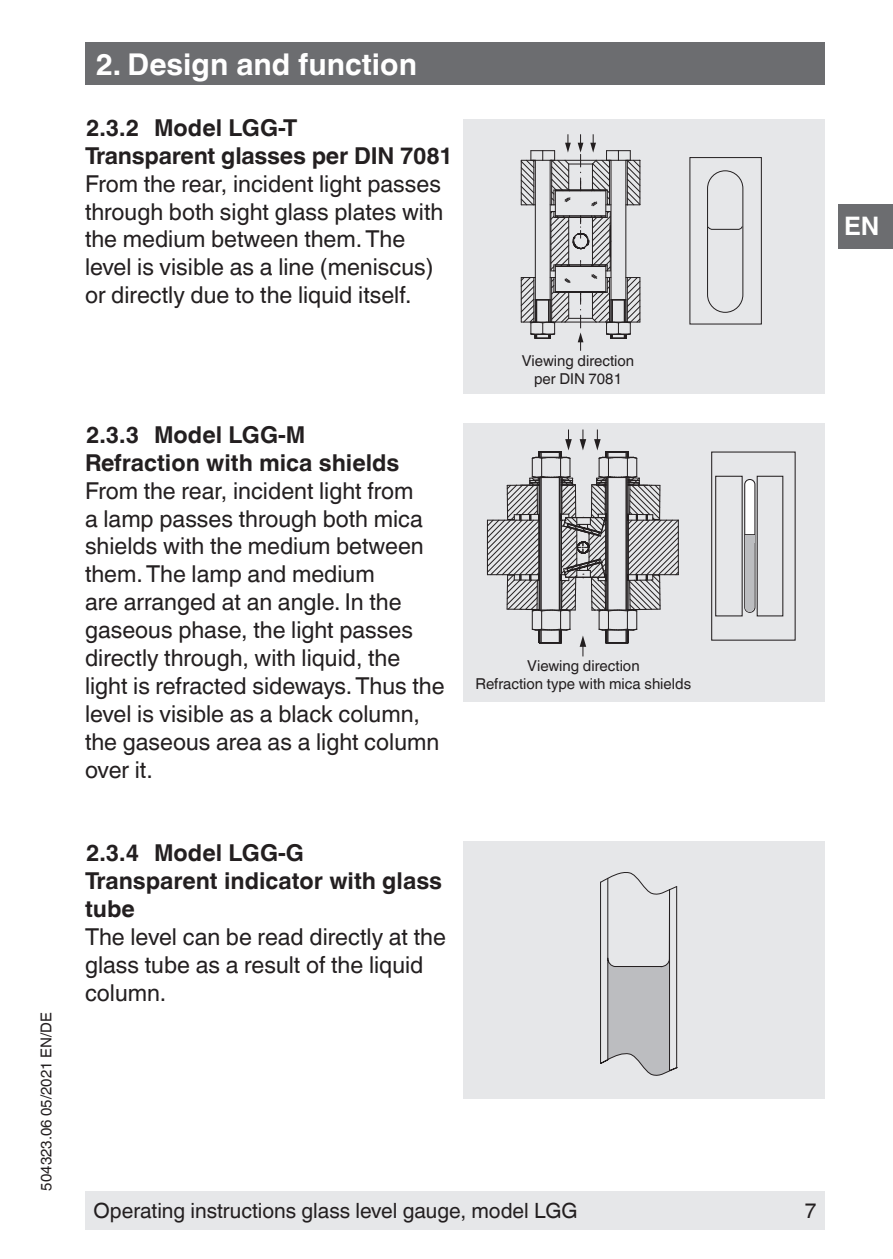
<style>
.page{position:relative;width:893px;height:1259px;background:#fff}
.page>*{position:absolute;margin:0;border:0;box-sizing:border-box;transform-origin:0 0}
.t1{font:700 30px "Helvetica World";color:#fff}
.t2{font:700 25.5px "Helvetica World";color:#fff}
.t3{font:23.4px/27.9px "Helvetica World";color:#231f20}
.t4{font:700 23.4px/27.9px "Helvetica World";color:#231f20}
.t5{font:21px "Helvetica World";color:#231f20}
.t6{font:15px/18px "Helvetica World";color:#231f20;text-align:center}
</style>
<div class="page">
<div style="left:85px;top:1191px;width:740px;height:38px;background:#e6e7e9"></div>
<div style="left:838px;top:204px;width:55px;height:44px;background:#6c6d70"></div>
<div style="left:85px;top:43px;width:740px;height:42px;background:#6c6d70"></div>
<div style="left:463px;top:119px;width:362px;height:275px;background:#e6e7e9"></div>
<div style="left:689px;top:157px;width:73px;height:167px;border:1px solid #231f20"></div>
<div style="left:707px;top:170px;width:36px;height:143px;border:1px solid #231f20;border-radius:18px"></div>
<svg style="left:707px;top:225px;width:37px;height:5px"></svg>
<svg style="left:521px;top:134px;width:120px;height:217px"></svg>
<div style="left:463px;top:423px;width:362px;height:278px;background:#e6e7e9"></div>
<div style="left:711px;top:451px;width:85px;height:189px;border:1px solid #231f20"></div>
<svg style="left:715px;top:475px;width:69px;height:142px"></svg>
<div style="left:745px;top:535px;width:9px;height:8px;background:#bcbdc0"></div>
<svg style="left:487px;top:429px;width:192px;height:227px"></svg>
<div style="left:463px;top:841px;width:362px;height:258px;background:#e6e7e9"></div>
<svg style="left:600px;top:872px;width:78px;height:204px"></svg>
<p class="t6" style="left:37px;top:1190px;width:179px;rotate:-90deg">504323.06 05/2021 EN/DE</p>
<p class="t1" style="left:96px;top:47px;width:323px">2. Design and function</p>
<p class="t4" style="left:85px;top:114px;width:369px">2.3.2 Model LGG-T<br>Transparent glasses per DIN 7081</p>
<p class="t3" style="left:85px;top:170px;width:360px">From the rear, incident light passes through both sight glass plates with the medium between them. The level is visible as a line (meniscus) or directly due to the liquid itself.</p>
<p class="t4" style="left:85px;top:421px;width:316px">2.3.3 Model LGG-M<br>Refraction with mica shields</p>
<p class="t3" style="left:85px;top:476px;width:361px">From the rear, incident light from<br>a lamp passes through both mica shields with the medium between them. The lamp and medium<br>are arranged at an angle. In the gaseous phase, the light passes directly through, with liquid, the light is refracted sideways. Thus the level is visible as a black column, the gaseous area as a light column over it.</p>
<p class="t4" style="left:85px;top:839px;width:359px">2.3.4 Model LGG-G<br>Transparent indicator with glass tube</p>
<p class="t3" style="left:85px;top:923px;width:362px">The level can be read directly at the glass tube as a result of the liquid column.</p>
<p class="t6" style="left:522px;top:351px;width:114px">Viewing direction per DIN 7081</p>
<p class="t6" style="left:476px;top:657px;width:217px">Viewing direction<br>Refraction type with mica shields</p>
<p class="t5" style="left:94px;top:1198px;width:486px">Operating instructions glass level gauge, model LGG</p>
<p class="t2" style="left:844px;top:212px;width:37px">EN</p>
<p class="t5" style="left:805px;top:1198px;width:13px">7</p>
</div>
